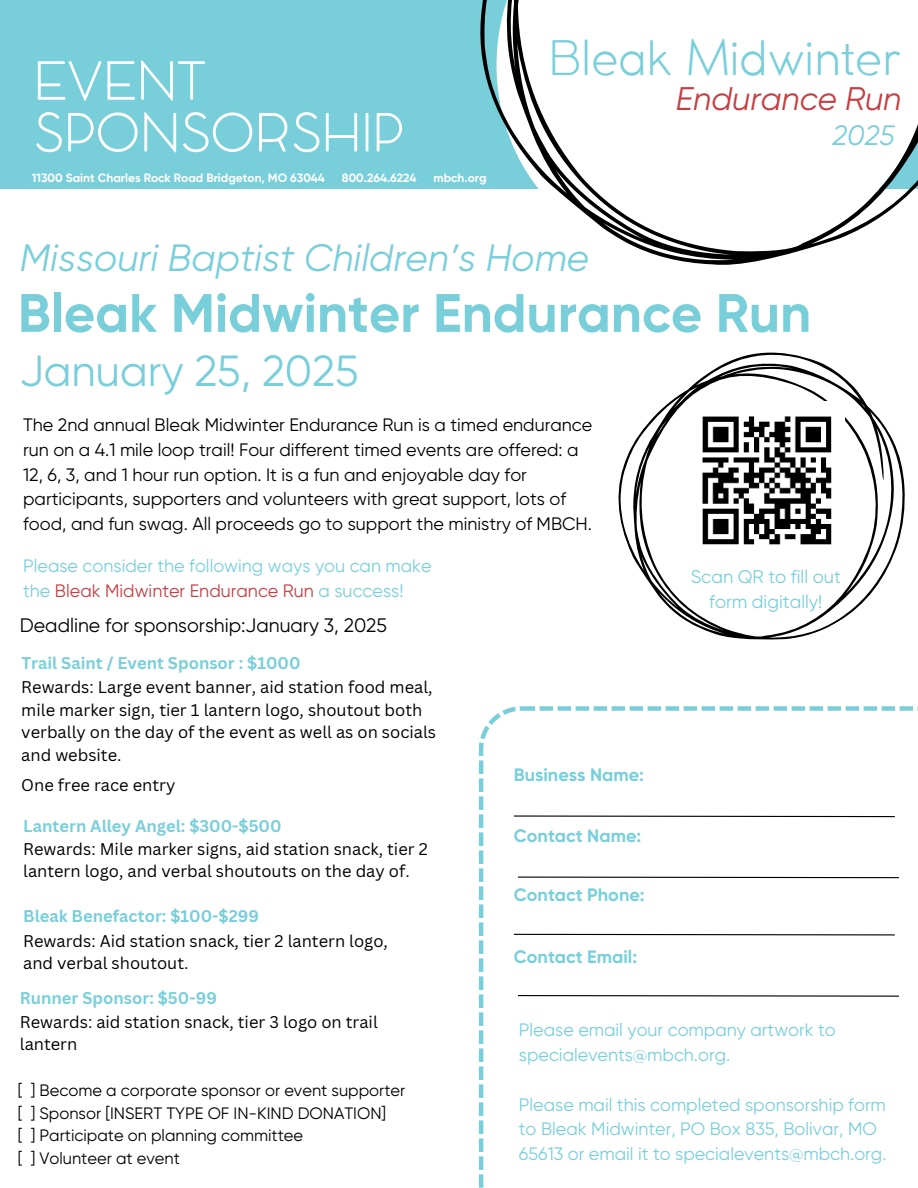
<style>
.page{position:relative;width:918px;height:1188px;background:#fff}
.page>*{position:absolute;margin:0;border:0;box-sizing:border-box;transform-origin:0 0}
.t1{font:54px "Anonymous";color:#78cfda}
.t2{font:300 51.9px/51.8px "COCOMAT";color:#fff}
.t3{font:300 47.4px "COCOMAT";color:#78cfda}
.t4{font:43.5px "Anonymous";color:#78cfda}
.t5{font:38.1px "Anonymous";color:#78cfda}
.t6{font:32.7px "Anonymous";color:#c33f43}
.t7{font:28.05px "Anonymous";color:#78cfda}
.t8{font:19.5px "Anonymous";color:#000}
.t9{font:18.3px/25px "Anonymous";color:#78cfda;text-align:center}
.t10{font:18px/24.8px "Anonymous";color:#78cfda}
.t11{font:18px/24.8px "Anonymous";color:#000}
.t12{font:16.5px/22.5px "Canva Sans";color:#000}
.t13{font:16.5px/22.5px "Anonymous";color:#000}
.t14{font:700 16.5px "Canva Sans";color:#78cfda}
.t15{font:12px "Anonymous";color:#fff}
.s1{color:#c33f43}
</style>
<div class="page">
<div style="left:0;top:0;width:918px;height:189px;background:#78cfda"></div>
<svg style="left:480px;top:0;width:438px;height:265px;fill:#fff"></svg>
<svg style="left:479px;top:706px;width:439px;height:482px"></svg>
<svg style="left:513px;top:815px;width:383px;height:3px"></svg>
<svg style="left:517px;top:876px;width:383px;height:3px"></svg>
<svg style="left:513px;top:933px;width:383px;height:3px"></svg>
<svg style="left:517px;top:994px;width:383px;height:3px"></svg>
<svg style="left:618px;top:352px;width:287px;height:288px"></svg>
<img style="left:688px;top:401px;width:156px;height:157px">
<h2 class="t2" style="left:34px;top:56px;width:372px">EVENT<br>SPONSORSHIP</h2>
<p class="t15" style="left:32px;top:172px;width:295px">11300 Saint Charles Rock Road Bridgeton, MO 63044</p>
<p class="t15" style="left:342px;top:172px;width:76px">800.264.6224</p>
<p class="t15" style="left:433px;top:172px;width:55px">mbch.org</p>
<h3 class="t3" style="left:549px;top:31px;width:354px">Bleak Midwinter</h3>
<h3 class="t6" style="left:676px;top:84px;width:227px">Endurance Run</h3>
<h3 class="t7" style="left:832px;top:123px;width:64px">2025</h3>
<h3 class="t5" style="left:20px;top:241px;width:571px">Missouri Baptist Children’s Home</h3>
<h1 class="t1" style="left:18px;top:289px;width:795px">Bleak Midwinter Endurance Run</h1>
<h3 class="t4" style="left:20px;top:351px;width:340px">January 25, 2025</h3>
<p class="t11" style="left:23px;top:414px;width:571px">The 2nd annual Bleak Midwinter Endurance Run is a timed endurance run on a 4.1 mile loop trail! Four different timed events are offered: a 12, 6, 3, and 1 hour run option. It is a fun and enjoyable day for participants, supporters and volunteers with great support, lots of food, and fun swag. All proceeds go to support the ministry of MBCH.</p>
<p class="t10" style="left:23px;top:555px;width:410px">Please consider the following ways you can make the <span class="s1">Bleak Midwinter Endurance Run</span> a success!</p>
<p class="t8" style="left:20px;top:616px;width:369px">Deadline for sponsorship:January 3, 2025</p>
<p class="t9" style="left:691px;top:565px;width:152px">Scan QR to fill out form digitally!</p>
<p class="t14" style="left:21px;top:653px;width:281px">Trail Saint / Event Sponsor : $1000</p>
<p class="t12" style="left:21px;top:676px;width:416px">Rewards: Large event banner, aid station food meal, mile marker sign, tier 1 lantern logo, shoutout both verbally on the day of the event as well as on socials and website.</p>
<p class="t12" style="left:21px;top:774px;width:156px">One free race entry</p>
<p class="t14" style="left:23px;top:817px;width:260px">Lantern Alley Angel: $300-$500</p>
<p class="t12" style="left:23px;top:837px;width:406px">Rewards: Mile marker signs, aid station snack, tier 2 lantern logo, and verbal shoutouts on the day of.</p>
<p class="t14" style="left:23px;top:906px;width:237px">Bleak Benefactor: $100-$299</p>
<p class="t12" style="left:23px;top:930px;width:366px">Rewards: Aid station snack, tier 2 lantern logo, and verbal shoutout.</p>
<p class="t14" style="left:20px;top:988px;width:199px">Runner Sponsor: $50-99</p>
<p class="t12" style="left:20px;top:1011px;width:360px">Rewards: aid station snack, tier 3 logo on trail lantern</p>
<p class="t13" style="left:18px;top:1080px;width:389px">[ ] Become a corporate sponsor or event supporter [ ] Sponsor [INSERT TYPE OF IN-KIND DONATION]<br>[ ] Participate on planning committee<br>[ ] Volunteer at event</p>
<p class="t10" style="left:514px;top:764px;width:132px">Business Name:</p>
<p class="t10" style="left:514px;top:824px;width:129px">Contact Name:</p>
<p class="t10" style="left:514px;top:884px;width:132px">Contact Phone:</p>
<p class="t10" style="left:514px;top:945px;width:125px">Contact Email:</p>
<p class="t10" style="left:519px;top:1019px;width:318px">Please email your company artwork to specialevents@mbch.org.</p>
<p class="t10" style="left:519px;top:1093px;width:369px">Please mail this completed sponsorship form to Bleak Midwinter, PO Box 835, Bolivar, MO<br>65613 or email it to specialevents@mbch.org.</p>
</div>
